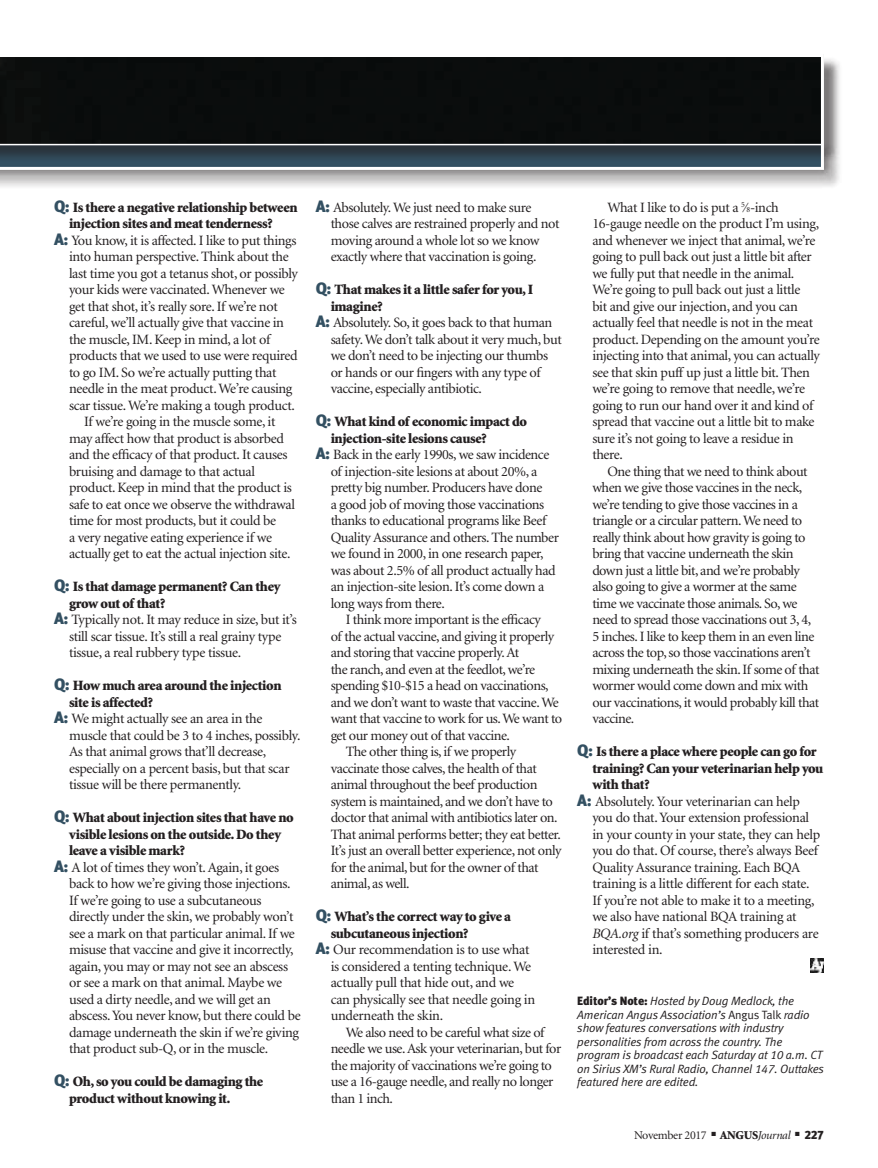
<style>
.page{position:relative;width:878px;height:1168px;background:#fff}
.page>*{position:absolute;margin:0;border:0;box-sizing:border-box;transform-origin:0 0}
.body_text{font:14.25px/16.5px "Minion";letter-spacing:-.03em;color:#231f20}
.body_text-2{font:900 14.25px/16.5px "Minion";letter-spacing:-.025em;color:#231f20}
.editor_s_note{font:italic 12px/13.5px "Meta Normal LF";letter-spacing:-.01em;color:#231f20}
.t1{font:12px "Minion";letter-spacing:-.025em;color:#231f20}
.s1{font-family:"Meta Black LF";font-weight:400;font-size:16.5px;color:#335062}
.s2{font-family:"Meta Black LF";font-size:16.5px;color:#335062}
.s3{font-size:7.8px}
.s4{font-style:italic}
.s5{font-family:"Meta Black LF";font-style:normal}
.s6{font-style:normal}
.s7{font-weight:900}
.s8{font-family:"Meta Black LF"}
</style>
<div class="page">
<img style="left:810px;top:959px;width:14px;height:13px">
<div style="left:0;top:56px;width:842px;height:133px;background:#231f20;opacity:.6"></div>
<svg style="left:0;top:56px;width:824px;height:114px;background:#1b2124"></svg>
<hr style="left:0;top:144px;width:821px;height:1px;background:#fff">
<p class="body_text-2" style="left:69px;top:199px;width:230px;text-indent:-15px"><span class="s1">Q:</span> Is there a negative relationship between injection sites and meat tenderness?</p>
<p class="body_text" style="left:69px;top:232px;width:230px;text-indent:-15px"><span class="s2">A:</span> You know, it is affected. I like to put things into human perspective. Think about the last time you got a tetanus shot, or possibly your kids were vaccinated. Whenever we get that shot, it’s really sore. If we’re not careful, we’ll actually give that vaccine in the muscle, IM. Keep in mind, a lot of products that we used to use were required to go IM. So we’re actually putting that needle in the meat product. We’re causing scar tissue. We’re making a tough product.</p>
<p class="body_text" style="left:69px;top:414px;width:227px;text-indent:15px">If we’re going in the muscle some, it may affect how that product is absorbed and the efficacy of that product. It causes bruising and damage to that actual product. Keep in mind that the product is safe to eat once we observe the withdrawal time for most products, but it could be<br>a very negative eating experience if we actually get to eat the actual injection site.</p>
<p class="body_text-2" style="left:69px;top:579px;width:213px;text-indent:-15px"><span class="s1">Q:</span> Is that damage permanent? Can they grow out of that?</p>
<p class="body_text" style="left:69px;top:612px;width:229px;text-indent:-15px"><span class="s2">A:</span> Typically not. It may reduce in size, but it’s still scar tissue. It’s still a real grainy type tissue, a real rubbery type tissue.</p>
<p class="body_text-2" style="left:69px;top:678px;width:214px;text-indent:-15px"><span class="s1">Q:</span> How much area around the injection site is affected?</p>
<p class="body_text" style="left:69px;top:711px;width:233px;text-indent:-15px"><span class="s2">A:</span> We might actually see an area in the muscle that could be 3 to 4 inches, possibly.<br>As that animal grows that’ll decrease, especially on a percent basis, but that scar tissue will be there permanently.</p>
<p class="body_text-2" style="left:69px;top:810px;width:226px;text-indent:-15px"><span class="s1">Q:</span> What about injection sites that have no visible lesions on the outside. Do they leave a visible mark?</p>
<p class="body_text" style="left:69px;top:859px;width:233px;text-indent:-15px"><span class="s2">A:</span> A lot of times they won’t. Again, it goes back to how we’re giving those injections.<br>If we’re going to use a subcutaneous directly under the skin, we probably won’t see a mark on that particular animal. If we misuse that vaccine and give it incorrectly, again, you may or may not see an abscess or see a mark on that animal. Maybe we used a dirty needle, and we will get an abscess. You never know, but there could be damage underneath the skin if we’re giving that product sub-Q, or in the muscle.</p>
<p class="body_text-2" style="left:69px;top:1074px;width:196px;text-indent:-15px"><span class="s1">Q:</span> Oh, so you could be damaging the product without knowing it.</p>
<p class="body_text" style="left:330px;top:199px;width:230px;text-indent:-15px"><span class="s2">A:</span> Absolutely. We just need to make sure those calves are restrained properly and not moving around a whole lot so we know exactly where that vaccination is going.</p>
<p class="body_text-2" style="left:330px;top:282px;width:204px;text-indent:-15px"><span class="s1">Q:</span> That makes it a little safer for you, I imagine?</p>
<p class="body_text" style="left:330px;top:315px;width:232px;text-indent:-15px"><span class="s2">A:</span> Absolutely. So, it goes back to that human safety. We don’t talk about it very much, but we don’t need to be injecting our thumbs or hands or our fingers with any type of vaccine, especially antibiotic.</p>
<p class="body_text-2" style="left:330px;top:414px;width:198px;text-indent:-15px"><span class="s1">Q:</span> What kind of economic impact do injection-site lesions cause?</p>
<p class="body_text" style="left:330px;top:447px;width:230px;text-indent:-15px"><span class="s2">A:</span> Back in the early 1990s, we saw incidence of injection-site lesions at about 20%, a pretty big number. Producers have done<br>a good job of moving those vaccinations thanks to educational programs like Beef Quality Assurance and others. The number we found in 2000, in one research paper, was about 2.5% of all product actually had an injection-site lesion. It’s come down a long ways from there.</p>
<p class="body_text" style="left:330px;top:612px;width:233px;text-indent:15px">I think more important is the efficacy<br>of the actual vaccine, and giving it properly and storing that vaccine properly. At<br>the ranch, and even at the feedlot, we’re spending $10-$15 a head on vaccinations, and we don’t want to waste that vaccine. We want that vaccine to work for us. We want to get our money out of that vaccine.</p>
<p class="body_text" style="left:330px;top:744px;width:232px;text-indent:15px">The other thing is, if we properly vaccinate those calves, the health of that animal throughout the beef production system is maintained, and we don’t have to doctor that animal with antibiotics later on.<br>That animal performs better; they eat better.<br>It’s just an overall better experience, not only for the animal, but for the owner of that animal, as well.</p>
<p class="body_text-2" style="left:330px;top:909px;width:182px;text-indent:-15px"><span class="s1">Q:</span> What’s the correct way to give a subcutaneous injection?</p>
<p class="body_text" style="left:330px;top:942px;width:206px;text-indent:-15px"><span class="s2">A:</span> Our recommendation is to use what is considered a tenting technique. We actually pull that hide out, and we can physically see that needle going in underneath the skin.</p>
<p class="body_text" style="left:330px;top:1024px;width:232px;text-indent:15px">We also need to be careful what size of needle we use. Ask your veterinarian, but for the majority of vaccinations we’re going to use a 16-gauge needle, and really no longer than 1 inch.</p>
<p class="body_text" style="left:592px;top:199px;width:229px;text-indent:15px">What I like to do is put a <sup>5</sup>⁄<span class="s3">8</span>-inch 16-gauge needle on the product I’m using, and whenever we inject that animal, we’re going to pull back out just a little bit after we fully put that needle in the animal.<br>We’re going to pull back out just a little<br>bit and give our injection, and you can actually feel that needle is not in the meat product. Depending on the amount you’re injecting into that animal, you can actually see that skin puff up just a little bit. Then we’re going to remove that needle, we’re going to run our hand over it and kind of spread that vaccine out a little bit to make sure it’s not going to leave a residue in there.</p>
<p class="body_text" style="left:592px;top:463px;width:229px;text-indent:15px">One thing that we need to think about when we give those vaccines in the neck, we’re tending to give those vaccines in a triangle or a circular pattern. We need to really think about how gravity is going to bring that vaccine underneath the skin down just a little bit, and we’re probably also going to give a wormer at the same time we vaccinate those animals. So, we need to spread those vaccinations out 3, 4, 5 inches. I like to keep them in an even line across the top, so those vaccinations aren’t mixing underneath the skin. If some of that wormer would come down and mix with our vaccinations, it would probably kill that vaccine.</p>
<p class="body_text-2" style="left:592px;top:744px;width:232px;text-indent:-15px"><span class="s1">Q:</span> Is there a place where people can go for training? Can your veterinarian help you with that?</p>
<p class="body_text" style="left:592px;top:793px;width:229px;text-indent:-15px"><span class="s2">A:</span> Absolutely. Your veterinarian can help you do that. Your extension professional in your county in your state, they can help you do that. Of course, there’s always Beef Quality Assurance training. Each BQA training is a little different for each state.<br>If you’re not able to make it to a meeting, we also have national BQA training at <span class="s4">BQA.org</span> if that’s something producers are interested in.</p>
<p class="editor_s_note" style="left:577px;top:994px;width:234px"><span class="s5">Editor’s Note:</span> Hosted by Doug Medlock, the<br>American Angus Association’s <span class="s6">Angus Talk</span> radio</p>
<p class="editor_s_note" style="left:577px;top:1021px;width:248px">show features conversations with industry personalities from across the country. The program is broadcast each Saturday at 10 a.m. CT on Sirius XM’s Rural Radio, Channel 147. Outtakes featured here are edited.</p>
<p class="t1" style="left:634px;top:1129px;width:191px">November 2017 ■ <span class="s7">ANGUS</span><span class="s4">Journal</span> ■ <span class="s8">227</span></p>
</div>
